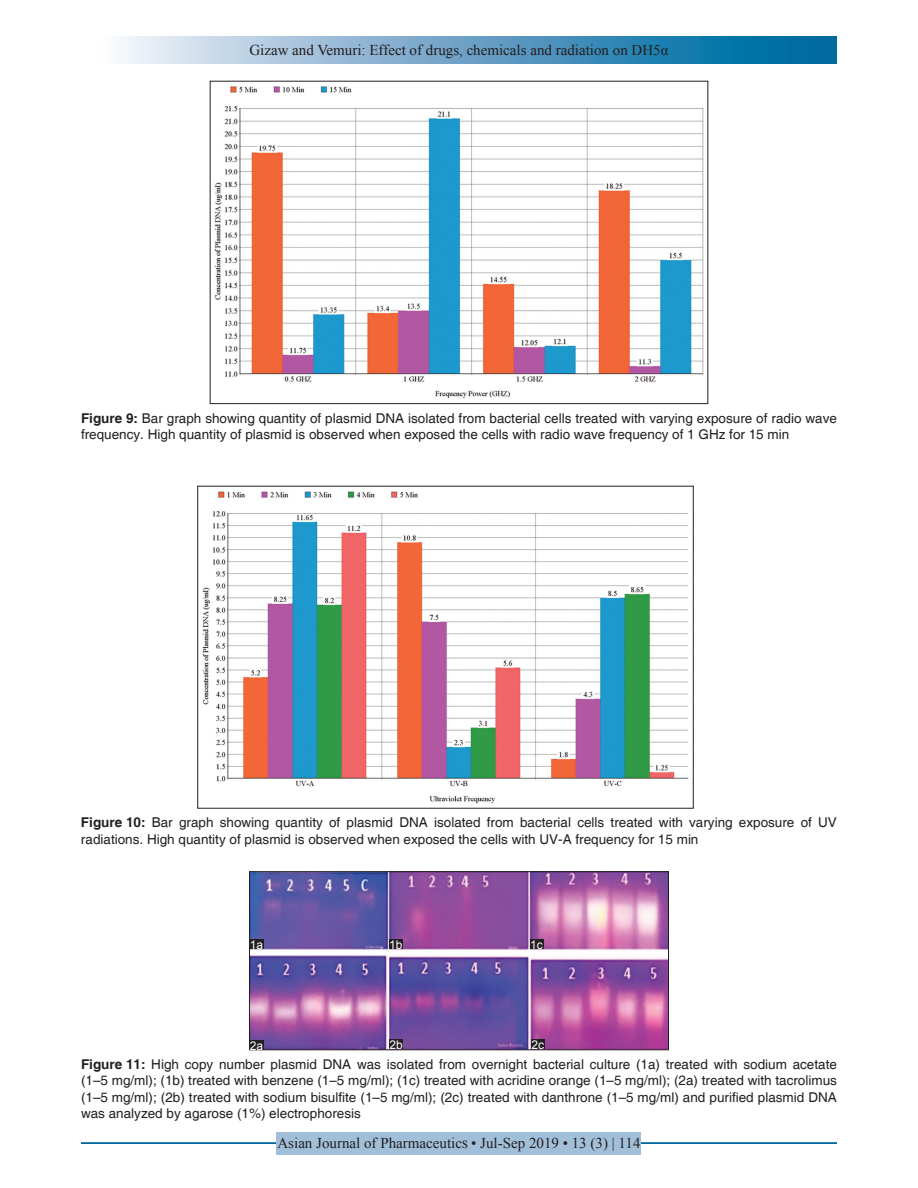
<style>
.page{position:relative;width:918px;height:1188px;background:#fff}
.page>*{position:absolute;margin:0;border:0;box-sizing:border-box;transform-origin:0 0}
.t1{font:15px "Times New Roman";color:#231f20}
.FGC{font:13.5px/16.5px "Helvetica";color:#231f20}
.LABEL{font:12px "Arial";color:#fff}
.s1{font-weight:700}
</style>
<div class="page">
<div style="left:81px;top:37px;width:756px;height:27px;background:linear-gradient(to right,#fcf4fb,#005d99)"></div>
<hr style="left:81px;top:1142px;width:756px;height:2px;background:#00689e">
<div style="left:277px;top:1132px;width:364px;height:22px;background:#a2bfda"></div>
<img style="left:214px;top:86px;width:490px;height:313px">
<div style="left:210px;top:81px;width:498px;height:323px;border:1px solid #231f20"></div>
<img style="left:202px;top:491px;width:487px;height:313px">
<img style="left:251px;top:873px;width:416px;height:175px">
<div style="left:249px;top:871px;width:420px;height:179px;border:1px solid #231f20"></div>
<div style="left:250px;top:1040px;width:13px;height:10px;background:#231f20"></div>
<div style="left:390px;top:1040px;width:13px;height:9px;background:#231f20"></div>
<div style="left:531px;top:1040px;width:13px;height:9px;background:#231f20"></div>
<div style="left:250px;top:940px;width:13px;height:9px;background:#231f20"></div>
<div style="left:389px;top:940px;width:14px;height:9px;background:#231f20"></div>
<div style="left:530px;top:939px;width:13px;height:10px;background:#231f20"></div>
<p class="t1" style="left:249px;top:40px;width:421px">Gizaw and Vemuri: Effect of drugs, chemicals and radiation on DH5α</p>
<p class="FGC" style="left:81px;top:410px;width:757px"><span class="s1">Figure 9:</span> Bar graph showing quantity of plasmid DNA isolated from bacterial cells treated with varying exposure of radio wave frequency. High quantity of plasmid is observed when exposed the cells with radio wave frequency of 1 GHz for 15 min</p>
<p class="FGC" style="left:81px;top:815px;width:757px"><span class="s1">Figure 10:</span> Bar graph showing quantity of plasmid DNA isolated from bacterial cells treated with varying exposure of UV radiations. High quantity of plasmid is observed when exposed the cells with UV-A frequency for 15 min</p>
<p class="LABEL" style="left:250px;top:937px;width:15px">1a</p>
<p class="LABEL" style="left:389px;top:937px;width:15px">1b</p>
<p class="LABEL" style="left:530px;top:936px;width:14px">1c</p>
<p class="LABEL" style="left:250px;top:1038px;width:15px">2a</p>
<p class="LABEL" style="left:390px;top:1037px;width:15px">2b</p>
<p class="LABEL" style="left:531px;top:1037px;width:14px">2c</p>
<p class="FGC" style="left:81px;top:1056px;width:757px;text-align:justify"><span class="s1">Figure 11:</span> High copy number plasmid DNA was isolated from overnight bacterial culture (1a) treated with sodium acetate (1–5 mg/ml); (1b) treated with benzene (1–5 mg/ml); (1c) treated with acridine orange (1–5 mg/ml); (2a) treated with tacrolimus (1–5 mg/ml); (2b) treated with sodium bisulfite (1–5 mg/ml); (2c) treated with danthrone (1–5 mg/ml) and purified plasmid DNA was analyzed by agarose (1%) electrophoresis</p>
<p class="t1" style="left:277px;top:1133px;width:365px">Asian Journal of Pharmaceutics • Jul-Sep 2019 • 13 (3) | 114</p>
</div>
